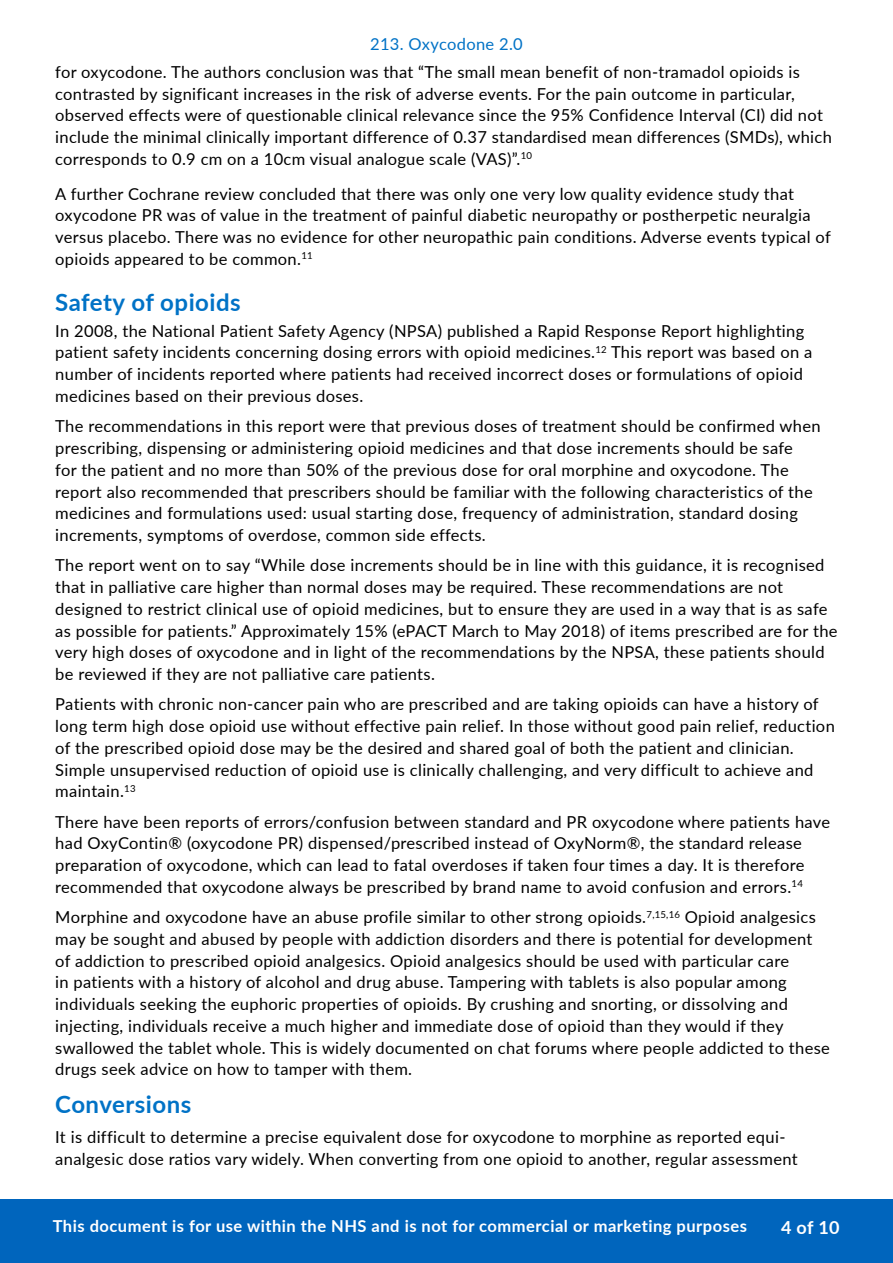
<style>
.page{position:relative;width:893px;height:1263px;background:#fff}
.page>*{position:absolute;margin:0;border:0;box-sizing:border-box;transform-origin:0 0}
.PrescQIPP_Header_1{font:700 24px "Lato";letter-spacing:.02em;color:#0072c6}
.PrescQIPP_Body{font:700 24px "Lato";letter-spacing:.02em;color:#0072c6}
.t1{font:700 18px "Lato";color:#fff}
.PrescQIPP_Body-2{font:16.5px/21.8px "Lato";letter-spacing:.02em;color:#000}
.t2{font:700 16.5px "Lato";letter-spacing:.03em;color:#fff}
.t3{font:16.5px "Lato";letter-spacing:.02em;color:#0072c6}
</style>
<div class="page">
<div style="left:0;top:1199px;width:893px;height:64px;background:#0065bd"></div>
<p class="t3" style="left:370px;top:32px;width:154px">213. Oxycodone 2.0</p>
<p class="PrescQIPP_Body-2" style="left:55px;top:60px;width:778px">for oxycodone. The authors conclusion was that “The small mean benefit of non-tramadol opioids is contrasted by significant increases in the risk of adverse events. For the pain outcome in particular, observed effects were of questionable clinical relevance since the 95% Confidence Interval (CI) did not include the minimal clinically important difference of 0.37 standardised mean differences (SMDs), which corresponds to 0.9 cm on a 10cm visual analogue scale (VAS)”.<sup>10</sup></p>
<p class="PrescQIPP_Body-2" style="left:55px;top:182px;width:777px">A further Cochrane review concluded that there was only one very low quality evidence study that oxycodone PR was of value in the treatment of painful diabetic neuropathy or postherpetic neuralgia versus placebo. There was no evidence for other neuropathic pain conditions. Adverse events typical of opioids appeared to be common.<sup>11</sup></p>
<h2 class="PrescQIPP_Header_1" style="left:55px;top:284px;width:187px">Safety of opioids</h2>
<p class="PrescQIPP_Body-2" style="left:55px;top:319px;width:759px">In 2008, the National Patient Safety Agency (NPSA) published a Rapid Response Report highlighting patient safety incidents concerning dosing errors with opioid medicines.<sup>12</sup> This report was based on a number of incidents reported where patients had received incorrect doses or formulations of opioid medicines based on their previous doses.</p>
<p class="PrescQIPP_Body-2" style="left:55px;top:415px;width:767px">The recommendations in this report were that previous doses of treatment should be confirmed when prescribing, dispensing or administering opioid medicines and that dose increments should be safe<br>for the patient and no more than 50% of the previous dose for oral morphine and oxycodone. The report also recommended that prescribers should be familiar with the following characteristics of the medicines and formulations used: usual starting dose, frequency of administration, standard dosing increments, symptoms of overdose, common side effects.</p>
<p class="PrescQIPP_Body-2" style="left:55px;top:554px;width:784px">The report went on to say “While dose increments should be in line with this guidance, it is recognised that in palliative care higher than normal doses may be required. These recommendations are not designed to restrict clinical use of opioid medicines, but to ensure they are used in a way that is as safe as possible for patients.” Approximately 15% (ePACT March to May 2018) of items prescribed are for the very high doses of oxycodone and in light of the recommendations by the NPSA, these patients should be reviewed if they are not palliative care patients.</p>
<p class="PrescQIPP_Body-2" style="left:55px;top:693px;width:781px">Patients with chronic non-cancer pain who are prescribed and are taking opioids can have a history of long term high dose opioid use without effective pain relief. In those without good pain relief, reduction of the prescribed opioid dose may be the desired and shared goal of both the patient and clinician.<br>Simple unsupervised reduction of opioid use is clinically challenging, and very difficult to achieve and maintain.<sup>13</sup></p>
<p class="PrescQIPP_Body-2" style="left:55px;top:810px;width:776px">There have been reports of errors/confusion between standard and PR oxycodone where patients have had OxyContin® (oxycodone PR) dispensed/prescribed instead of OxyNorm®, the standard release preparation of oxycodone, which can lead to fatal overdoses if taken four times a day. It is therefore recommended that oxycodone always be prescribed by brand name to avoid confusion and errors.<sup>14</sup></p>
<p class="PrescQIPP_Body-2" style="left:55px;top:905px;width:776px">Morphine and oxycodone have an abuse profile similar to other strong opioids.<sup>7,15,16</sup> Opioid analgesics may be sought and abused by people with addiction disorders and there is potential for development of addiction to prescribed opioid analgesics. Opioid analgesics should be used with particular care<br>in patients with a history of alcohol and drug abuse. Tampering with tablets is also popular among individuals seeking the euphoric properties of opioids. By crushing and snorting, or dissolving and injecting, individuals receive a much higher and immediate dose of opioid than they would if they swallowed the tablet whole. This is widely documented on chat forums where people addicted to these drugs seek advice on how to tamper with them.</p>
<p class="PrescQIPP_Body" style="left:55px;top:1086px;width:137px">Conversions</p>
<p class="PrescQIPP_Body-2" style="left:55px;top:1125px;width:744px">It is difficult to determine a precise equivalent dose for oxycodone to morphine as reported equi&shy;analgesic dose ratios vary widely. When converting from one opioid to another, regular assessment</p>
<p class="t2" style="left:53px;top:1214px;width:696px">This document is for use within the NHS and is not for commercial or marketing purposes</p>
<p class="t1" style="left:781px;top:1214px;width:60px">4 of 10</p>
</div>
